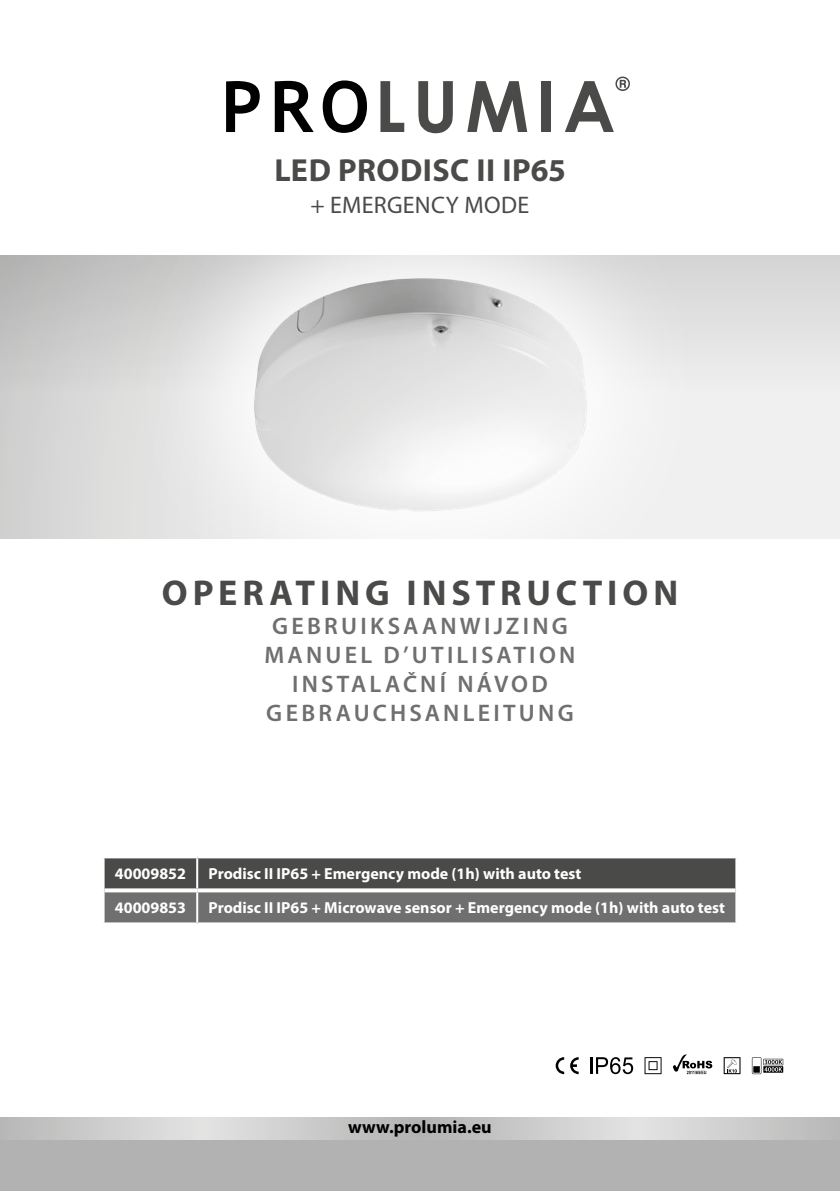
<style>
.page{position:relative;width:840px;height:1191px;background:#fff}
.page>*{position:absolute;margin:0;border:0;box-sizing:border-box;transform-origin:0 0}
.t1{font:700 36px "Myriad Pro";letter-spacing:.135em;color:#4a4a49}
.t2{font:700 32px "Myriad Pro";letter-spacing:.015em;color:#4a4a49}
.t3{font:600 24px/28.8px "Myriad Pro";letter-spacing:.135em;color:#706f6f;text-align:center}
.t4{font:24px "Myriad Pro";letter-spacing:.015em;color:#4a4a49}
.t5{font:700 18px "Myriad Pro";color:#000}
.t6{font:700 16px "Myriad Pro";color:#fff}
</style>
<div class="page">
<svg style="left:0;top:255px;width:839px;height:284px"></svg>
<svg style="left:125px;top:255px;width:590px;height:284px;fill:#eaeaea"></svg>
<img style="left:251px;top:276px;width:338px;height:238px">
<div style="left:0;top:1140px;width:839px;height:51px;background:#b3b2b2"></div>
<svg style="left:0;top:1117px;width:839px;height:23px;background:#cccccb"></svg>
<svg style="left:751px;top:1057px;width:31px;height:17px"></svg>
<svg style="left:590px;top:1057px;width:42px;height:17px"></svg>
<svg style="left:555px;top:1057px;width:9px;height:17px"></svg>
<svg style="left:570px;top:1057px;width:8px;height:17px"></svg>
<svg style="left:644px;top:1057px;width:17px;height:17px"></svg>
<svg style="left:673px;top:1054px;width:39px;height:20px"></svg>
<svg style="left:723px;top:1057px;width:17px;height:17px"></svg>
<svg style="left:104px;top:858px;width:631px;height:64px;background:#5f5e5e"></svg>
<hr style="left:196px;top:858px;width:2px;height:30px;background:#fff">
<hr style="left:196px;top:892px;width:2px;height:30px;background:#fff">
<svg style="left:104px;top:888px;width:93px;height:4px"></svg>
<svg style="left:197px;top:888px;width:538px;height:4px"></svg>
<svg style="left:103px;top:922px;width:94px;height:1px"></svg>
<svg style="left:197px;top:922px;width:540px;height:3px"></svg>
<svg style="left:380px;top:81px;width:24px;height:51px"></svg>
<svg style="left:418px;top:81px;width:34px;height:52px"></svg>
<svg style="left:467px;top:81px;width:60px;height:51px"></svg>
<div style="left:541px;top:81px;width:9px;height:51px;background:#4a4a49"></div>
<svg style="left:565px;top:77px;width:64px;height:55px"></svg>
<svg style="left:226px;top:81px;width:33px;height:51px"></svg>
<svg style="left:274px;top:81px;width:39px;height:51px"></svg>
<svg style="left:322px;top:80px;width:45px;height:53px"></svg>
<h2 class="t2" style="left:274px;top:152px;width:293px">LED PRODISC II IP65</h2>
<h3 class="t4" style="left:310px;top:192px;width:220px">+ EMERGENCY MODE</h3>
<h1 class="t1" style="left:162px;top:573px;width:517px">OPERATING INSTRUCTION</h1>
<h3 class="t3" style="left:264px;top:612px;width:312px">GEBRUIKSAANWIJZING<br>MANUEL D’UTILISATION<br>INSTALAČNÍ NÁVOD<br>GEBRAUCHSANLEITUNG</h3>
<p class="t6" style="left:115px;top:865px;width:73px">40009852</p>
<p class="t6" style="left:208px;top:865px;width:374px">Prodisc II IP65 + Emergency mode (1h) with auto test</p>
<p class="t6" style="left:115px;top:899px;width:73px">40009853</p>
<p class="t6" style="left:208px;top:899px;width:517px">Prodisc II IP65 + Microwave sensor + Emergency mode (1h) with auto test</p>
<p class="t5" style="left:348px;top:1117px;width:145px">www.prolumia.eu</p>
</div>
